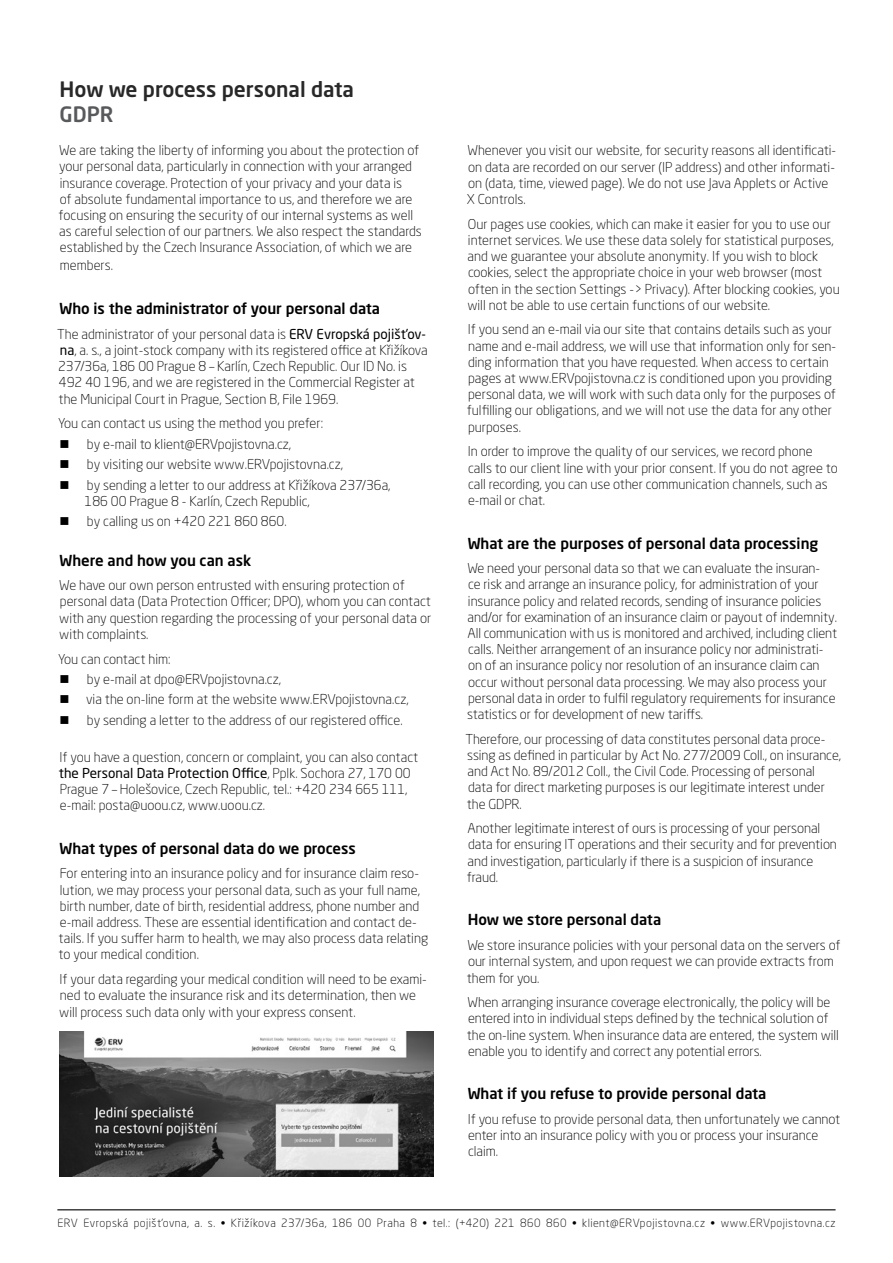
<style>
.page{position:relative;width:893px;height:1263px;background:#fff}
.page>*{position:absolute;margin:0;border:0;box-sizing:border-box;transform-origin:0 0}
.t1{font:500 21px "Neo Sans Pro";color:#292829}
.t2{font:500 21px "Neo Sans Pro";color:#58595b}
.t3{font:500 15px "Neo Sans Pro";color:#000}
.t4{font:300 13.5px/16.2px "Neo Sans Pro";color:#000}
.t5{font:300 11.25px "Neo Sans Pro";letter-spacing:.04em;color:#000}
.s1{font-weight:400}
</style>
<div class="page">
<hr style="left:57px;top:1209px;width:779px;height:1px;background:#000">
<img style="left:60px;top:1031px;width:374px;height:145px">
<h1 class="t1" style="left:60px;top:76px;width:296px">How we process personal data</h1>
<h1 class="t2" style="left:59px;top:101px;width:56px">GDPR</h1>
<p class="t4" style="left:59px;top:142px;width:365px">We are taking the liberty of informing you about the protection of your personal data, particularly in connection with your arranged insurance coverage. Protection of your privacy and your data is<br>of absolute fundamental importance to us, and therefore we are focusing on ensuring the security of our internal systems as well as careful selection of our partners. We also respect the standards established by the Czech Insurance Association, of which we are</p>
<p class="t4" style="left:60px;top:257px;width:55px">members.</p>
<p class="t3" style="left:59px;top:299px;width:322px">Who is the administrator of your personal data</p>
<p class="t4" style="left:57px;top:326px;width:372px">The administrator of your personal data is <span class="s1">ERV Evropská pojišťov&shy;na</span>, a. s., a joint-stock company with its registered office at Křižíkova 237/36a, 186 00 Prague 8 – Karlín, Czech Republic. Our ID No. is 492 40 196, and we are registered in the Commercial Register at the Municipal Court in Prague, Section B, File 1969.</p>
<p class="t4" style="left:87px;top:413px;width:305px;line-height:20.4px;text-indent:-29px">You can contact us using the method you prefer:<br>by e-mail to klient@ERVpojistovna.cz,<br>by visiting our website www.ERVpojistovna.cz,<br>by sending a letter to our address at Křižíkova 237/36a,</p>
<p class="t4" style="left:85px;top:491px;width:227px;line-height:20.4px">186 00 Prague 8 - Karlín, Czech Republic, by calling us on +420 221 860 860.</p>
<p class="t3" style="left:59px;top:550px;width:193px">Where and how you can ask</p>
<p class="t4" style="left:59px;top:577px;width:374px">We have our own person entrusted with ensuring protection of personal data (Data Protection Officer; DPO), whom you can contact with any question regarding the processing of your personal data or with complaints.</p>
<p class="t4" style="left:86px;top:648px;width:324px;line-height:20.4px;text-indent:-28px">You can contact him:<br>by e-mail at dpo@ERVpojistovna.cz,<br>via the on-line form at the website www.ERVpojistovna.cz, by sending a letter to the address of our registered office.</p>
<p class="t4" style="left:59px;top:748px;width:361px">If you have a question, concern or complaint, you can also contact <span class="s1">the Personal Data Protection Office</span>, Pplk. Sochora 27, 170 00<br>Prague 7 – Holešovice, Czech Republic, tel.: +420 234 665 111, e-mail: posta@uoou.cz, www.uoou.cz.</p>
<p class="t3" style="left:59px;top:839px;width:298px">What types of personal data do we process</p>
<p class="t4" style="left:59px;top:865px;width:371px">For entering into an insurance policy and for insurance claim reso&shy;lution, we may process your personal data, such as your full name, birth number, date of birth, residential address, phone number and e-mail address. These are essential identification and contact de&shy;tails. If you suffer harm to health, we may also process data relating to your medical condition.</p>
<p class="t4" style="left:59px;top:971px;width:369px">If your data regarding your medical condition will need to be exami&shy;ned to evaluate the insurance risk and its determination, then we will process such data only with your express consent.</p>
<p class="t4" style="left:467px;top:142px;width:371px">Whenever you visit our website, for security reasons all identificati&shy;on data are recorded on our server (IP address) and other informati&shy;on (data, time, viewed page). We do not use Java Applets or Active X Controls.</p>
<p class="t4" style="left:467px;top:216px;width:374px">Our pages use cookies, which can make it easier for you to use our internet services. We use these data solely for statistical purposes, and we guarantee your absolute anonymity. If you wish to block cookies, select the appropriate choice in your web browser (most often in the section Settings -&gt; Privacy). After blocking cookies, you will not be able to use certain functions of our website.</p>
<p class="t4" style="left:467px;top:321px;width:371px">If you send an e-mail via our site that contains details such as your name and e-mail address, we will use that information only for sen&shy;ding information that you have requested. When access to certain pages at www.ERVpojistovna.cz is conditioned upon you providing personal data, we will work with such data only for the purposes of fulfilling our obligations, and we will not use the data for any other purposes.</p>
<p class="t4" style="left:468px;top:443px;width:371px">In order to improve the quality of our services, we record phone calls to our client line with your prior consent. If you do not agree to call recording, you can use other communication channels, such as e-mail or chat.</p>
<p class="t3" style="left:468px;top:533px;width:352px">What are the purposes of personal data processing</p>
<p class="t4" style="left:467px;top:560px;width:371px">We need your personal data so that we can evaluate the insuran-<br>ce risk and arrange an insurance policy, for administration of your insurance policy and related records, sending of insurance policies and/or for examination of an insurance claim or payout of indemnity.<br>All communication with us is monitored and archived, including client calls. Neither arrangement of an insurance policy nor administrati&shy;on of an insurance policy nor resolution of an insurance claim can occur without personal data processing. We may also process your personal data in order to fulfil regulatory requirements for insurance statistics or for development of new tariffs.</p>
<p class="t4" style="left:465px;top:731px;width:377px">Therefore, our processing of data constitutes personal data proce&shy;ssing as defined in particular by Act No. 277/2009 Coll., on insurance, and Act No. 89/2012 Coll., the Civil Code. Processing of personal<br>data for direct marketing purposes is our legitimate interest under the GDPR.</p>
<p class="t4" style="left:467px;top:820px;width:372px">Another legitimate interest of ours is processing of your personal data for ensuring IT operations and their security and for prevention and investigation, particularly if there is a suspicion of insurance fraud.</p>
<p class="t3" style="left:468px;top:910px;width:195px">How we store personal data</p>
<p class="t4" style="left:467px;top:937px;width:375px">We store insurance policies with your personal data on the servers of our internal system, and upon request we can provide extracts from them for you.</p>
<p class="t4" style="left:467px;top:994px;width:373px">When arranging insurance coverage electronically, the policy will be entered into in individual steps defined by the technical solution of the on-line system. When insurance data are entered, the system will enable you to identify and correct any potential errors.</p>
<p class="t3" style="left:468px;top:1084px;width:300px">What if you refuse to provide personal data</p>
<p class="t4" style="left:468px;top:1111px;width:374px">If you refuse to provide personal data, then unfortunately we cannot enter into an insurance policy with you or process your insurance claim.</p>
<p class="t5" style="left:57px;top:1216px;width:780px">ERV Evropská pojišťovna, a. s. • Křižíkova 237/36a, 186 00 Praha 8 • tel.: (+420) 221 860 860 • klient@ERVpojistovna.cz • www.ERVpojistovna.cz</p>
</div>
